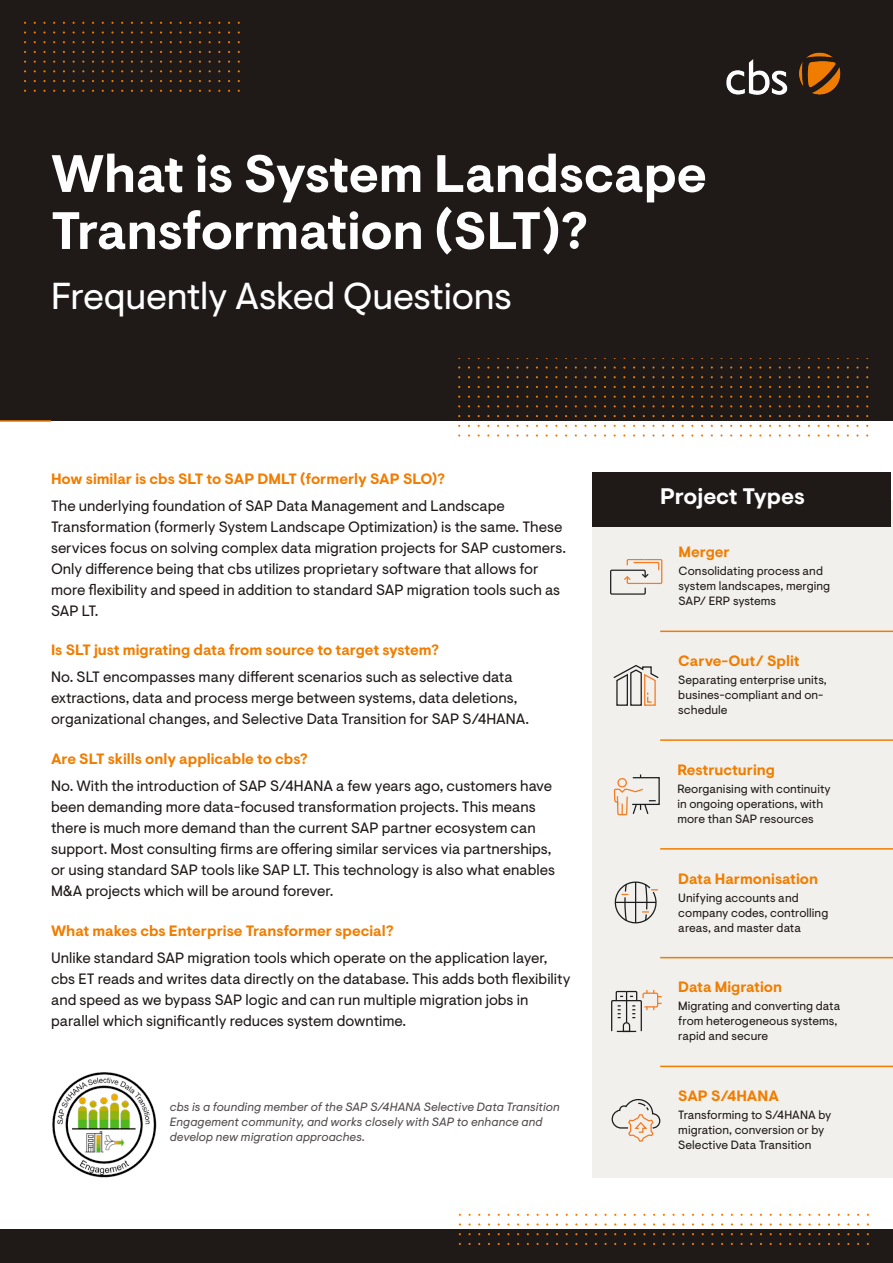
<style>
.page{position:relative;width:893px;height:1263px;background:#fff}
.page>*{position:absolute;margin:0;border:0;box-sizing:border-box;transform-origin:0 0}
.t1{font:700 52.5px/57px "Visuelt Pro";letter-spacing:-.005em;color:#fff}
.t2{font:37.5px "Visuelt Pro";letter-spacing:-.005em;color:#fff}
.t3{font:700 22.5px "Visuelt Pro";color:#fff}
.t4{font:15px/21px "Visuelt Pro";color:#1f1918}
.t5{font:700 15px "Visuelt Pro";color:#f07d00}
.t6{font:12px/15px "Visuelt Pro";letter-spacing:.005em;color:#1f1918}
.t7{font:italic 12px/15px "Visuelt Pro";letter-spacing:.005em;color:#534c4c}
</style>
<div class="page">
<div style="left:0;top:1229px;width:893px;height:34px;background:#1f1918"></div>
<div style="left:0;top:0;width:893px;height:421px;background:#1f1918"></div>
<hr style="left:0;top:420px;width:51px;height:2px;background:#f07d00">
<div style="left:592px;top:500px;width:301px;height:678px;background:#edebe8"></div>
<svg style="left:610px;top:559px;width:53px;height:36px"></svg>
<svg style="left:613px;top:665px;width:46px;height:41px"></svg>
<svg style="left:613px;top:774px;width:47px;height:42px"></svg>
<svg style="left:614px;top:881px;width:44px;height:43px"></svg>
<svg style="left:611px;top:990px;width:48px;height:43px"></svg>
<svg style="left:612px;top:1099px;width:49px;height:43px"></svg>
<div style="left:592px;top:472px;width:299px;height:54px;background:#1f1918"></div>
<hr style="left:660px;top:631px;width:233px;height:1px;background:#f07d00">
<hr style="left:660px;top:739px;width:233px;height:2px;background:#f07d00">
<hr style="left:660px;top:848px;width:233px;height:2px;background:#f07d00">
<hr style="left:660px;top:957px;width:233px;height:1px;background:#f07d00">
<hr style="left:660px;top:1066px;width:233px;height:1px;background:#f07d00">
<img style="left:52px;top:1072px;width:104px;height:106px">
<img style="left:726px;top:52px;width:115px;height:43px">
<h1 class="t1" style="left:51px;top:147px;width:657px">What is System Landscape<br>Transformation (SLT)?</h1>
<h2 class="t2" style="left:51px;top:274px;width:463px">Frequently Asked Questions</h2>
<p class="t5" style="left:51px;top:470px;width:396px">How similar is cbs SLT to SAP DMLT (formerly SAP SLO)?</p>
<p class="t4" style="left:51px;top:496px;width:517px">The underlying foundation of SAP Data Management and Landscape Transformation (formerly System Landscape Optimization) is the same. These services focus on solving complex data migration projects for SAP customers.<br>Only difference being that cbs utilizes proprietary software that allows for more flexibility and speed in addition to standard SAP migration tools such as SAP LT.</p>
<p class="t5" style="left:51px;top:641px;width:389px">Is SLT just migrating data from source to target system?</p>
<p class="t4" style="left:51px;top:667px;width:480px">No. SLT encompasses many different scenarios such as selective data extractions, data and process merge between systems, data deletions, organizational changes, and Selective Data Transition for SAP S/4HANA.</p>
<p class="t5" style="left:51px;top:750px;width:258px">Are SLT skills only applicable to cbs?</p>
<p class="t4" style="left:51px;top:776px;width:506px">No. With the introduction of SAP S/4HANA a few years ago, customers have been demanding more data-focused transformation projects. This means there is much more demand than the current SAP partner ecosystem can support. Most consulting firms are offering similar services via partnerships, or using standard SAP tools like SAP LT. This technology is also what enables M&amp;A projects which will be around forever.</p>
<p class="t5" style="left:51px;top:921px;width:344px">What makes cbs Enterprise Transformer special?</p>
<p class="t4" style="left:51px;top:947px;width:521px">Unlike standard SAP migration tools which operate on the application layer, cbs ET reads and writes data directly on the database. This adds both flexibility and speed as we bypass SAP logic and can run multiple migration jobs in parallel which significantly reduces system downtime.</p>
<p class="t7" style="left:170px;top:1100px;width:392px">cbs is a founding member of the SAP S/4HANA Selective Data Transition<br>Engagement community, and works closely with SAP to enhance and develop new migration approaches.</p>
<h3 class="t3" style="left:660px;top:483px;width:146px">Project Types</h3>
<p class="t5" style="left:679px;top:543px;width:53px">Merger</p>
<p class="t6" style="left:679px;top:564px;width:153px">Consolidating process and system landscapes, merging<br>SAP/ ERP systems</p>
<p class="t5" style="left:678px;top:652px;width:123px">Carve-Out/ Split</p>
<p class="t6" style="left:678px;top:673px;width:150px">Separating enterprise units, busines-compliant and on&shy;schedule</p>
<p class="t5" style="left:677px;top:761px;width:99px">Restructuring</p>
<p class="t6" style="left:677px;top:781px;width:155px">Reorganising with continuity in ongoing operations, with more than SAP resources</p>
<p class="t5" style="left:678px;top:869px;width:141px">Data Harmonisation</p>
<p class="t6" style="left:678px;top:890px;width:152px">Unifying accounts and company codes, controlling areas, and master data</p>
<p class="t5" style="left:678px;top:978px;width:105px">Data Migration</p>
<p class="t6" style="left:678px;top:999px;width:164px">Migrating and converting data from heterogeneous systems, rapid and secure</p>
<p class="t5" style="left:678px;top:1087px;width:102px">SAP S/4HANA</p>
<p class="t6" style="left:678px;top:1108px;width:154px">Transforming to S/4HANA by migration, conversion or by<br>Selective Data Transition</p>
</div>
